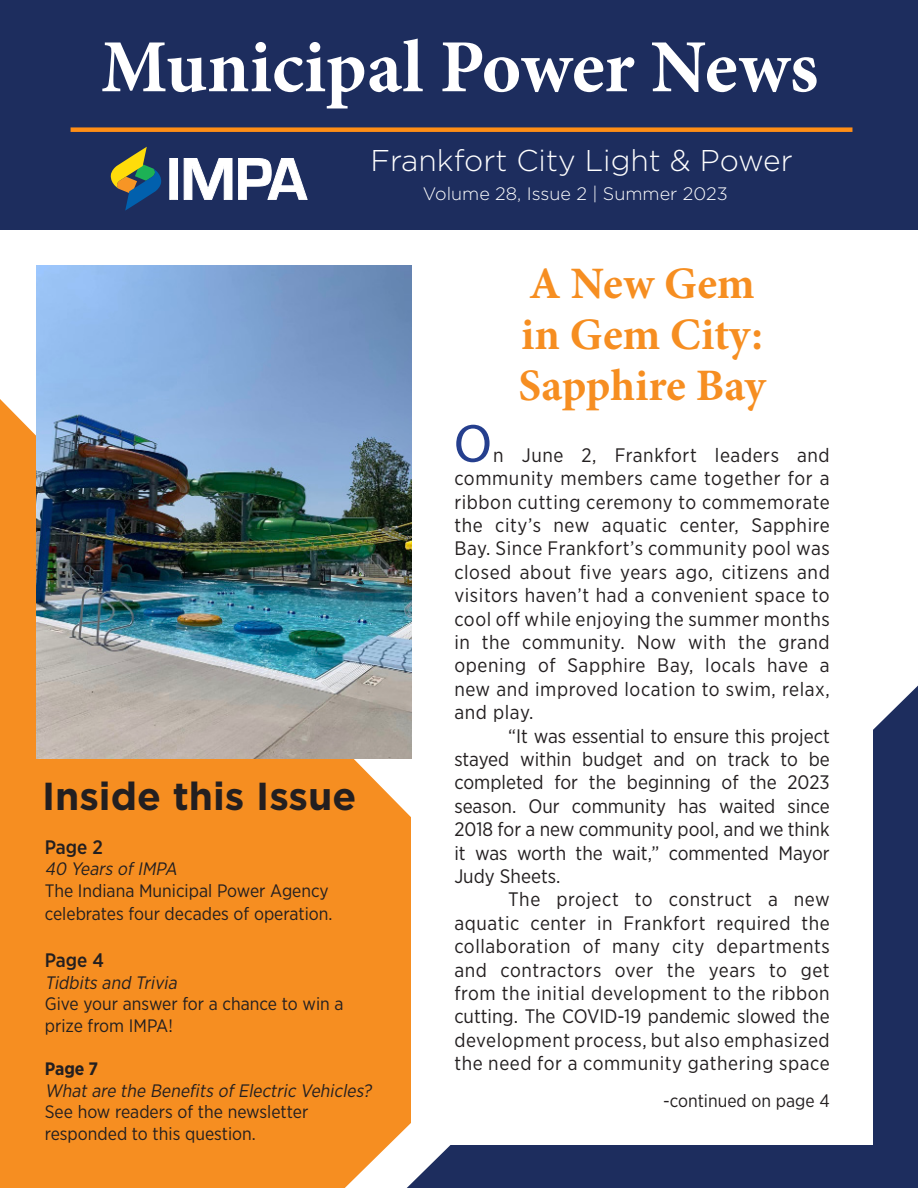
<style>
.page{position:relative;width:918px;height:1188px;background:#fff}
.page>*{position:absolute;margin:0;border:0;box-sizing:border-box;transform-origin:0 0}
.t1{font:700 75px "Minion Pro";letter-spacing:-.005em;color:#fff}
.t2{font:54px "Myriad Pro";color:#253f8e}
.t3{font:700 45px "Minion Pro";letter-spacing:-.005em;color:#f68e21}
.t4{font:700 39px "Gotham";color:#231f20}
.t5{font:300 30px "Gotham";color:#fff}
.t6{font:19.5px/23.4px "Gotham Narrow";letter-spacing:.03em;color:#231f20;text-align:justify}
.t7{font:500 19.5px "Gotham Narrow";color:#231f20}
.t8{font:18px/21.6px "Gotham Narrow";color:#231f20}
.t9{font:italic 18px "Gotham Narrow";color:#231f20}
.t10{font:300 18px "Gotham";color:#fff}
.t11{font:700 18px "Gotham Narrow";color:#231f20}
.s1{font-style:italic}
</style>
<div class="page">
<div style="left:0;top:399px;width:412px;height:789px;background:#f68e21"></div>
<div style="left:0;top:0;width:918px;height:230px;background:#1d2d5e"></div>
<svg style="left:407px;top:686px;width:511px;height:502px;background:#2d3963"></svg>
<div style="left:411px;top:675px;width:462px;height:470px;background:#fff"></div>
<div style="left:71px;top:127px;width:781px;height:5px;background:#ff8e16"></div>
<div style="left:170px;top:158px;width:8px;height:41px;background:#fff"></div>
<div style="left:169px;top:158px;width:9px;height:42px;border:1px solid #fff"></div>
<svg style="left:183px;top:158px;width:125px;height:42px"></svg>
<svg style="left:110px;top:147px;width:52px;height:64px"></svg>
<img style="left:36px;top:266px;width:375px;height:492px">
<p class="t1" style="left:101px;top:14px;width:719px">Municipal Power News</p>
<p class="t5" style="left:370px;top:141px;width:424px">Frankfort City Light &amp; Power</p>
<p class="t10" style="left:423px;top:182px;width:306px">Volume 28, Issue 2 | Summer 2023</p>
<p class="t4" style="left:42px;top:774px;width:316px">Inside this Issue</p>
<p class="t7" style="left:45px;top:834px;width:60px">Page 2</p>
<p class="t9" style="left:45px;top:858px;width:138px">40 Years ofIMPA</p>
<p class="t8" style="left:45px;top:878px;width:289px;line-height:23.4px">The Indiana Municipal Power Agency celebrates four decades of operation.</p>
<p class="t7" style="left:45px;top:948px;width:61px">Page 4</p>
<p class="t9" style="left:45px;top:971px;width:137px">Tidbits and Trivia</p>
<p class="t8" style="left:45px;top:993px;width:300px">Give your answer for a chance to win a prize from IMPA!</p>
<p class="t11" style="left:45px;top:1057px;width:55px">Page 7</p>
<p class="t8" style="left:45px;top:1079px;width:332px"><span class="s1">Whatare the Benefits ofElectric Vehicles?<br></span>See how readers of the newsletter responded to this question.</p>
<p class="t3" style="left:529px;top:252px;width:227px">A New Gem</p>
<p class="t3" style="left:521px;top:303px;width:243px">in Gem City:</p>
<p class="t3" style="left:518px;top:354px;width:249px">Sapphire Bay</p>
<p class="t2" style="left:454px;top:410px;width:39px">O</p>
<p class="t6" style="left:454px;top:443px;width:377px;text-indent:39px">n June 2, Frankfort leaders and community members came together for a ribbon cutting ceremony to commemorate the city’s new aquatic center, Sapphire Bay. Since Frankfort’s community pool was closed about five years ago, citizens and visitors haven’t had a convenient space to cool off while enjoying the summer months in the community. Now with the grand opening of Sapphire Bay, locals have a new and improved location to swim, relax, and play.</p>
<p class="t6" style="left:454px;top:724px;width:377px;text-indent:54px">“It was essential to ensure this project stayed within budget and on track to be completed for the beginning of the 2023 season. Our community has waited since 2018 for a new community pool, and we think it was worth the wait,” commented Mayor Judy Sheets.</p>
<p class="t6" style="left:454px;top:887px;width:377px;text-indent:54px">The project to construct a new aquatic center in Frankfort required the collaboration of many city departments and contractors over the years to get from the initial development to the ribbon cutting. The COVID-19 pandemic slowed the development process, but also emphasized the need for a community gathering space</p>
<p class="t8" style="left:663px;top:1090px;width:168px">-continued on page 4</p>
</div>
